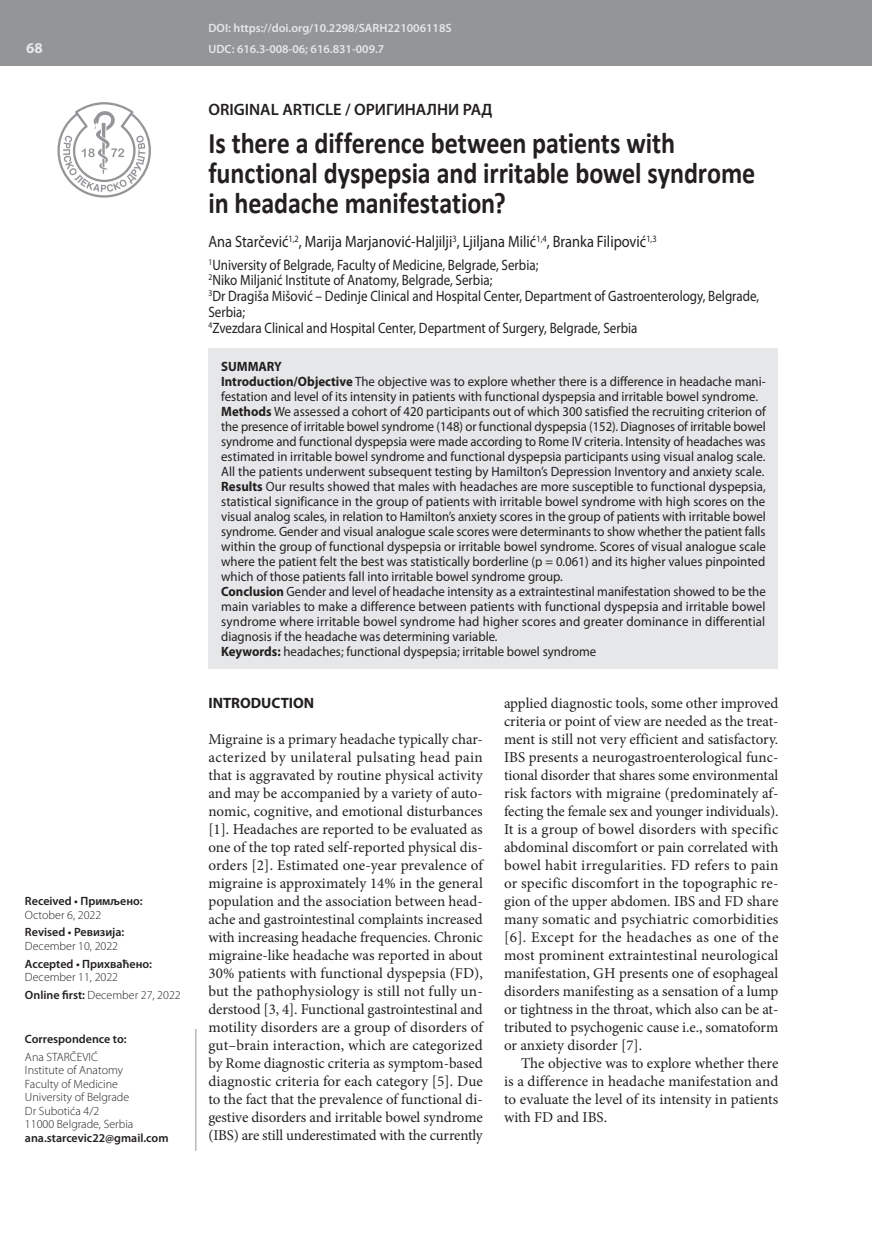
<style>
.page{position:relative;width:872px;height:1234px;background:#fff}
.page>*{position:absolute;margin:0;border:0;box-sizing:border-box;transform-origin:0 0}
.t1{font:700 30px/30px "Calibri";letter-spacing:-.005em;color:#231f20;scale:.87 1}
.t2{font:16.5px "Myriad Pro";color:#231f20;scale:.87 1}
.t3{font:600 16.5px "Myriad Pro";color:#231f20}
.t4{font:15px/18px "Minion Pro";letter-spacing:-.005em;color:#231f20;text-align:justify}
.t5{font:15px/15.8px "Myriad Pro";color:#231f20;scale:.87 1}
.t6{font:700 15px "Myriad Pro";color:#231f20}
.t7{font:700 15px "Myriad Pro";color:#e6e7e9}
.t8{font:13.5px/15px "Myriad Pro";color:#231f20;scale:.95 1}
.t9{font:300 12px/13.5px "Myriad Pro";color:#231f20}
.t10{font:600 12px "Myriad Pro";color:#231f20}
.t11{font:600 12px/21.3px "Myriad Pro";color:#e6e7e9}
.s1{font-weight:600}
.s2{font-weight:700}
</style>
<div class="page">
<div style="left:0;top:0;width:872px;height:66px;background:#939598"></div>
<svg style="left:57px;top:102px;width:94px;height:95px"></svg>
<hr style="left:196px;top:1028px;width:1px;height:122px;background:#939598">
<div style="left:208px;top:348px;width:570px;height:320px;background:#e6e7e9"></div>
<p class="t7" style="left:26px;top:38px;width:18px">68</p>
<p class="t10" style="left:25px;top:893px;width:119px">Received • Примљено:</p>
<p class="t9" style="left:25px;top:907px;width:78px">October 6, 2022</p>
<p class="t10" style="left:25px;top:924px;width:101px">Revised • Ревизија:</p>
<p class="t9" style="left:25px;top:939px;width:95px">December 10, 2022</p>
<p class="t10" style="left:25px;top:955px;width:129px">Accepted • Прихваћено:</p>
<p class="t9" style="left:25px;top:968px;width:157px;line-height:17.7px">December 11, 2022<br><span class="s1">Online first:</span> December 27, 2022</p>
<p class="t10" style="left:25px;top:1030px;width:103px">Correspondence to:</p>
<p class="t9" style="left:25px;top:1049px;width:110px">Ana STARČEVIĆ<br>Institute of Anatomy<br>Faculty of Medicine<br>University of Belgrade<br>Dr Subotića 4/2<br>11000 Belgrade, Serbia</p>
<p class="t10" style="left:25px;top:1129px;width:145px">ana.starcevic22@gmail.com</p>
<p class="t11" style="left:208px;top:17px;width:245px">DOI: https://doi.org/10.2298/SARH221006118S<br>UDC: 616.3-008-06; 616.831-009.7</p>
<p class="t3" style="left:208px;top:98px;width:286px">ORIGINAL ARTICLE / ОРИГИНАЛНИ РАД</p>
<h1 class="t1" style="left:208px;top:128px;width:630px">Is there a difference between patients with functional dyspepsia and irritable bowel syndrome in headache manifestation?</h1>
<p class="t2" style="left:208px;top:232px;width:517px">Ana Starčević<sup>1,2</sup>, Marija Marjanović-Haljilji<sup>3</sup>, Ljiljana Milić<sup>1,4</sup>, Branka Filipović<sup>1,3</sup></p>
<p class="t5" style="left:208px;top:256px;width:634px"><sup>1</sup>University of Belgrade, Faculty of Medicine, Belgrade, Serbia;<br><sup>2</sup>Niko Miljanić Institute of Anatomy, Belgrade, Serbia;<br><sup>3</sup>Dr Dragiša Mišović – Dedinje Clinical and Hospital Center, Department of Gastroenterology, Belgrade, Serbia;<br><sup>4</sup>Zvezdara Clinical and Hospital Center, Department of Surgery, Belgrade, Serbia</p>
<p class="t8" style="left:221px;top:358px;width:575px"><span class="s2">SUMMARY<br>Introduction/Objective</span> The objective was to explore whether there is a difference in headache mani&shy;festation and level of its intensity in patients with functional dyspepsia and irritable bowel syndrome.<br><span class="s2">Methods</span> We assessed a cohort of 420 participants out of which 300 satisfied the recruiting criterion of the presence of irritable bowel syndrome (148) or functional dyspepsia (152). Diagnoses of irritable bowel syndrome and functional dyspepsia were made according to Rome IV criteria. Intensity of headaches was estimated in irritable bowel syndrome and functional dyspepsia participants using visual analog scale.<br>All the patients underwent subsequent testing by Hamilton’s Depression Inventory and anxiety scale.<br><span class="s2">Results</span> Our results showed that males with headaches are more susceptible to functional dyspepsia, statistical significance in the group of patients with irritable bowel syndrome with high scores on the visual analog scales, in relation to Hamilton’s anxiety scores in the group of patients with irritable bowel syndrome. Gender and visual analogue scale scores were determinants to show whether the patient falls within the group of functional dyspepsia or irritable bowel syndrome. Scores of visual analogue scale where the patient felt the best was statistically borderline (p = 0.061) and its higher values pinpointed which of those patients fall into irritable bowel syndrome group.<br><span class="s2">Conclusion</span> Gender and level of headache intensity as a extraintestinal manifestation showed to be the main variables to make a difference between patients with functional dyspepsia and irritable bowel syndrome where irritable bowel syndrome had higher scores and greater dominance in differential diagnosis if the headache was determining variable.<br><span class="s2">Keywords:</span> headaches; functional dyspepsia; irritable bowel syndrome</p>
<p class="t6" style="left:208px;top:693px;width:107px">INTRODUCTION</p>
<p class="t4" style="left:208px;top:730px;width:276px">Migraine is a primary headache typically char&shy;acterized by unilateral pulsating head pain that is aggravated by routine physical activity and may be accompanied by a variety of auto&shy;nomic, cognitive, and emotional disturbances [1]. Headaches are reported to be evaluated as one of the top rated self-reported physical dis&shy;orders [2]. Estimated one-year prevalence of migraine is approximately 14% in the general population and the association between head&shy;ache and gastrointestinal complaints increased with increasing headache frequencies. Chronic migraine-like headache was reported in about 30% patients with functional dyspepsia (FD), but the pathophysiology is still not fully un&shy;derstood [3, 4]. Functional gastrointestinal and motility disorders are a group of disorders of gut–brain interaction, which are categorized by Rome diagnostic criteria as symptom-based diagnostic criteria for each category [5]. Due to the fact that the prevalence of functional di&shy;gestive disorders and irritable bowel syndrome (IBS) are still underestimated with the currently</p>
<p class="t4" style="left:504px;top:694px;width:276px">applied diagnostic tools, some other improved criteria or point of view are needed as the treat&shy;ment is still not very efficient and satisfactory.<br>IBS presents a neurogastroenterological func&shy;tional disorder that shares some environmental risk factors with migraine (predominately af&shy;fecting the female sex and younger individuals).<br>It is a group of bowel disorders with specific abdominal discomfort or pain correlated with bowel habit irregularities. FD refers to pain or specific discomfort in the topographic re&shy;gion of the upper abdomen. IBS and FD share many somatic and psychiatric comorbidities [6]. Except for the headaches as one of the most prominent extraintestinal neurological manifestation, GH presents one of esophageal disorders manifesting as a sensation of a lump or tightness in the throat, which also can be at&shy;tributed to psychogenic cause i.e., somatoform or anxiety disorder [7].</p>
<p class="t4" style="left:504px;top:1054px;width:276px;text-indent:17px">The objective was to explore whether there is a difference in headache manifestation and to evaluate the level of its intensity in patients with FD and IBS.</p>
</div>
